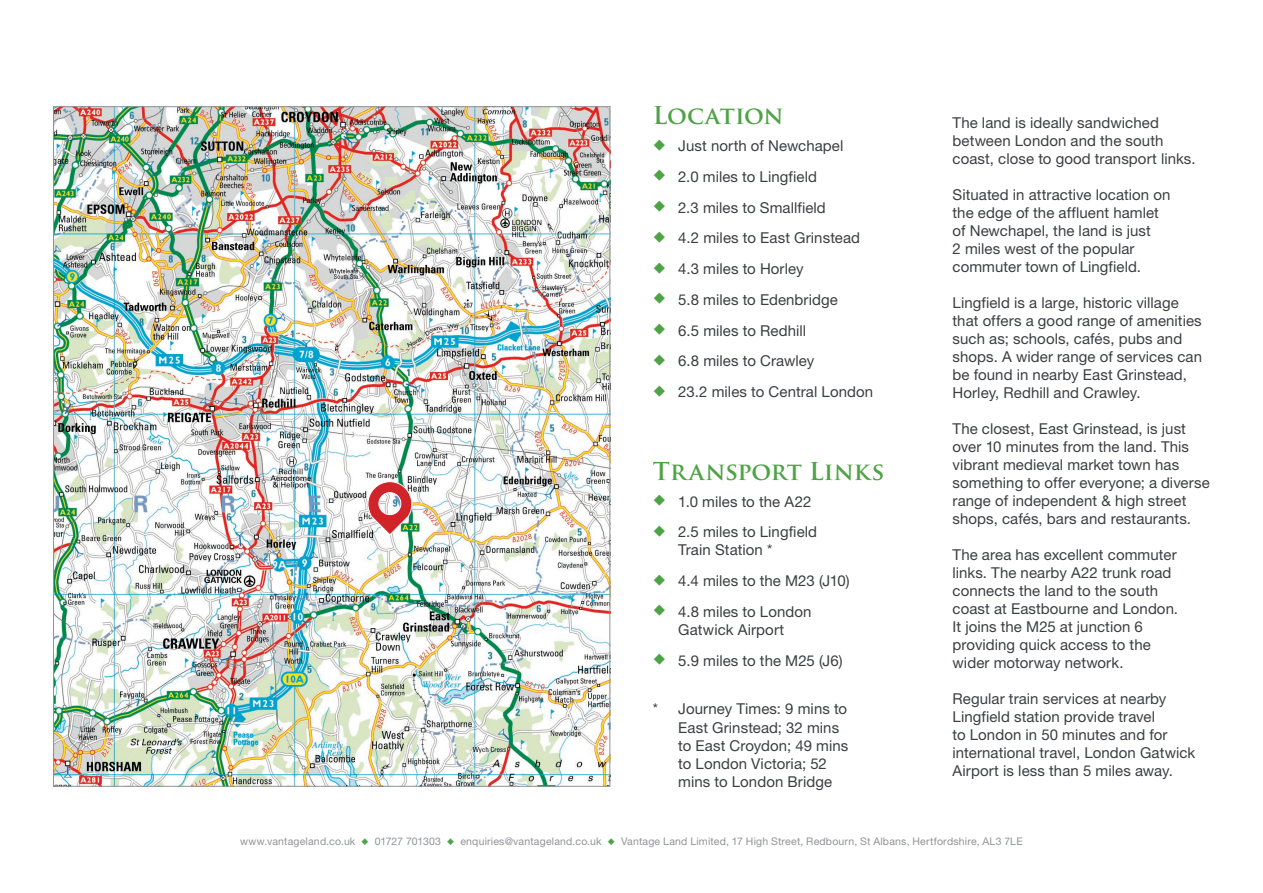
<style>
.page{position:relative;width:1263px;height:893px;background:#fff}
.page>*{position:absolute;margin:0;border:0;box-sizing:border-box;transform-origin:0 0}
.Bullets__Grey{font:700 24px "Trajan Pro";color:#4ea346}
.Body__Grey{font:15px/18px "Helvetica Neue LT Std";letter-spacing:.005em;color:#3b3f42}
.t1{font:10.5px "Helvetica Neue LT Std";letter-spacing:.02em;color:#8f9398}
.s1{font-family:"Arial";font-size:11.25px;color:#4ea346}
</style>
<div class="page">
<img style="left:55px;top:108px;width:553px;height:677px">
<svg style="left:367px;top:481px;width:46px;height:55px"></svg>
<p class="Bullets__Grey" style="left:653px;top:101px;width:132px">Location</p>
<p class="Body__Grey" style="left:678px;top:136px;width:167px">Just north of Newchapel</p>
<p class="Body__Grey" style="left:678px;top:167px;width:140px">2.0 miles to Lingfield</p>
<p class="Body__Grey" style="left:678px;top:198px;width:149px">2.3 miles to Smallfield</p>
<p class="Body__Grey" style="left:678px;top:229px;width:183px">4.2 miles to East Grinstead</p>
<p class="Body__Grey" style="left:678px;top:259px;width:127px">4.3 miles to Horley</p>
<p class="Body__Grey" style="left:678px;top:290px;width:161px">5.8 miles to Edenbridge</p>
<p class="Body__Grey" style="left:678px;top:321px;width:129px">6.5 miles to Redhill</p>
<p class="Body__Grey" style="left:678px;top:352px;width:138px">6.8 miles to Crawley</p>
<p class="Body__Grey" style="left:678px;top:383px;width:196px">23.2 miles to Central London</p>
<p class="Bullets__Grey" style="left:653px;top:457px;width:233px">Transport Links</p>
<p class="Body__Grey" style="left:678px;top:492px;width:135px">1.0 miles to the A22</p>
<p class="Body__Grey" style="left:678px;top:523px;width:140px">2.5 miles to Lingfield<br>Train Station *</p>
<p class="Body__Grey" style="left:678px;top:572px;width:173px">4.4 miles to the M23 (J10)</p>
<p class="Body__Grey" style="left:678px;top:602px;width:135px">4.8 miles to London<br>Gatwick Airport</p>
<p class="Body__Grey" style="left:678px;top:651px;width:166px">5.9 miles to the M25 (J6)</p>
<p class="Body__Grey" style="left:678px;top:700px;width:172px;text-indent:-26px">* Journey Times: 9 mins to<br>East Grinstead; 32 mins to East Croydon; 49 mins to London Victoria; 52 mins to London Bridge</p>
<p class="Body__Grey" style="left:952px;top:113px;width:245px">The land is ideally sandwiched between London and the south coast, close to good transport links.</p>
<p class="Body__Grey" style="left:952px;top:185px;width:219px">Situated in attractive location on the edge of the affluent hamlet of Newchapel, the land is just<br>2 miles west of the popular commuter town of Lingfield.</p>
<p class="Body__Grey" style="left:952px;top:293px;width:251px">Lingfield is a large, historic village that offers a good range of amenities such as; schools, cafés, pubs and shops. A wider range of services can be found in nearby East Grinstead, Horley, Redhill and Crawley.</p>
<p class="Body__Grey" style="left:952px;top:419px;width:259px">The closest, East Grinstead, is just over 10 minutes from the land. This vibrant medieval market town has something to offer everyone; a diverse range of independent &amp; high street shops, cafés, bars and restaurants.</p>
<p class="Body__Grey" style="left:952px;top:545px;width:227px">The area has excellent commuter links. The nearby A22 trunk road connects the land to the south coast at Eastbourne and London.<br>It joins the M25 at junction 6 providing quick access to the wider motorway network.</p>
<p class="Body__Grey" style="left:952px;top:689px;width:244px">Regular train services at nearby Lingfield station provide travel<br>to London in 50 minutes and for international travel, London Gatwick Airport is less than 5 miles away.</p>
<p class="t1" style="left:240px;top:835px;width:784px">www.vantageland.co.uk <span class="s1">♦</span> 01727 701303 <span class="s1">♦</span> enquiries@vantageland.co.uk <span class="s1">♦</span> Vantage Land Limited, 17 High Street, Redbourn, St Albans, Hertfordshire, AL3 7LE</p>
</div>
